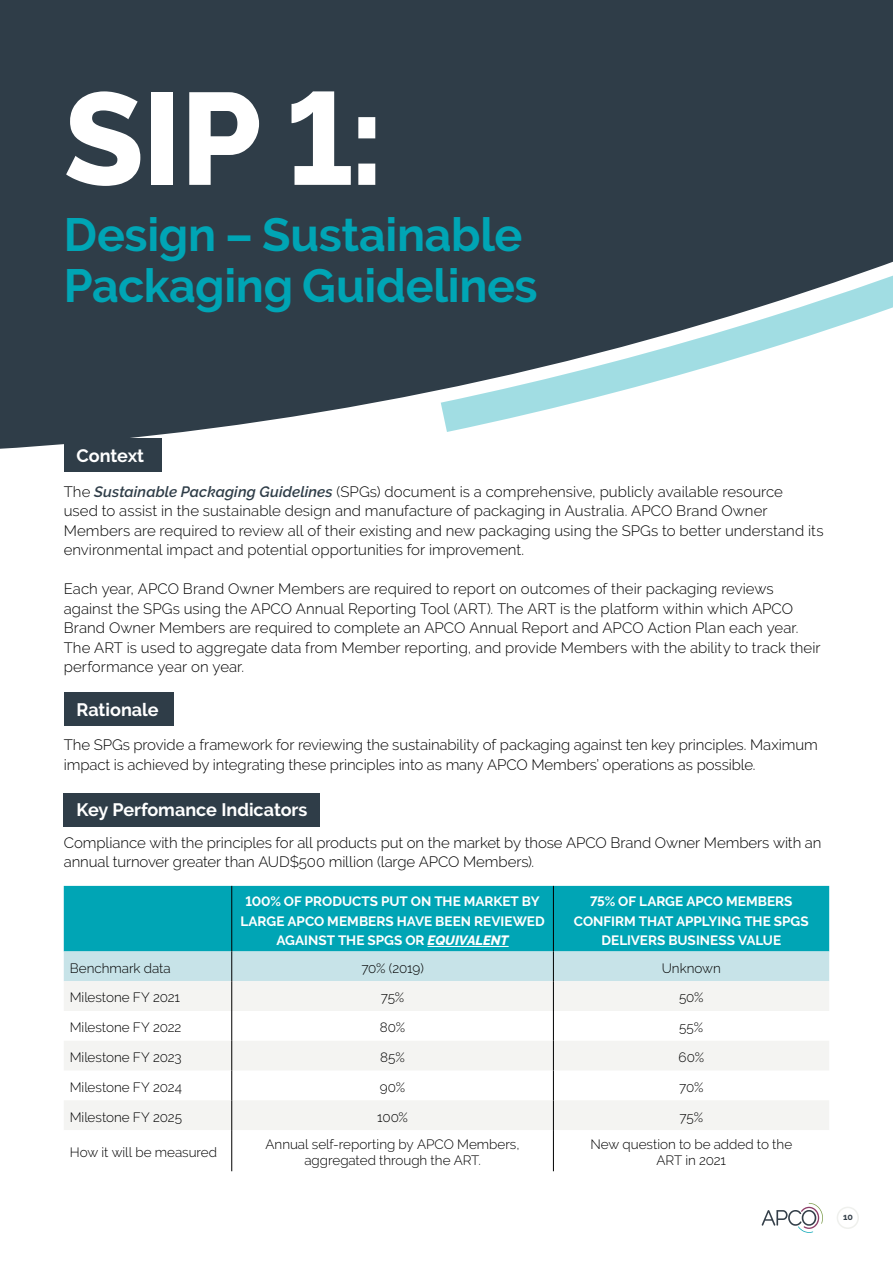
<style>
.page{position:relative;width:893px;height:1263px;background:#fff}
.page>*{position:absolute;margin:0;border:0;box-sizing:border-box;transform-origin:0 0}
.t1{font:800 130.5px "Raleway";color:#fff}
.t2{font:700 46.5px/51px "Raleway";letter-spacing:-.005em;color:#00a5b5}
.t3{font:700 18px "Raleway";color:#fff}
.t4{font:300 15px/19.5px "Raleway";color:#000}
.t5{font:300 13.5px/16.5px "Raleway";letter-spacing:-.005em;color:#000;text-align:center}
.t6{font:700 13.5px/19.5px "Raleway";color:#fff;text-align:center}
.t7{font:700 9px "Raleway";color:#333e48}
.s1{font-weight:600;font-style:italic;color:#2f3d48}
.s2{font-weight:800;font-style:italic}
</style>
<div class="page">
<svg style="left:0;top:0;width:893px;height:438px;background:#485660"></svg>
<div style="left:64px;top:692px;width:109px;height:34px;background:#2f3d48"></div>
<div style="left:64px;top:438px;width:98px;height:34px;background:#2f3d48"></div>
<div style="left:64px;top:793px;width:256px;height:34px;background:#2f3d48"></div>
<div style="left:64px;top:886px;width:765px;height:65px;background:#00a5b5"></div>
<div style="left:64px;top:951px;width:765px;height:30px;background:#c7e3e8"></div>
<svg style="left:64px;top:981px;width:765px;height:149px;fill:#f4f4f2"></svg>
<hr style="left:231px;top:886px;width:1px;height:65px;background:#000">
<hr style="left:553px;top:886px;width:1px;height:65px;background:#000">
<hr style="left:231px;top:951px;width:1px;height:30px;background:#000">
<hr style="left:553px;top:951px;width:1px;height:30px;background:#000">
<hr style="left:231px;top:981px;width:1px;height:30px;background:#000">
<hr style="left:553px;top:981px;width:1px;height:30px;background:#000">
<hr style="left:231px;top:1011px;width:1px;height:30px;background:#000">
<hr style="left:553px;top:1011px;width:1px;height:30px;background:#000">
<svg style="left:231px;top:1041px;width:1px;height:29px"></svg>
<svg style="left:553px;top:1041px;width:1px;height:29px"></svg>
<hr style="left:231px;top:1070px;width:1px;height:30px;background:#000">
<hr style="left:553px;top:1070px;width:1px;height:30px;background:#000">
<hr style="left:231px;top:1100px;width:1px;height:30px;background:#000">
<hr style="left:553px;top:1100px;width:1px;height:30px;background:#000">
<hr style="left:231px;top:1130px;width:1px;height:41px;background:#000">
<hr style="left:553px;top:1130px;width:1px;height:41px;background:#000">
<hr style="left:427px;top:946px;width:82px;height:1px;background:#fff">
<svg style="left:762px;top:1203px;width:61px;height:30px"></svg>
<div style="left:837px;top:1206px;width:22px;height:23px;border:2px solid #eff0ed;border-radius:50%"></div>
<h1 class="t1" style="left:64px;top:65px;width:322px">SIP 1:</h1>
<h2 class="t2" style="left:64px;top:209px;width:475px">Design – Sustainable<br>Packaging Guidelines</h2>
<p class="t3" style="left:77px;top:445px;width:69px">Context</p>
<p class="t4" style="left:64px;top:482px;width:761px">The <span class="s1">Sustainable Packaging Guidelines</span> (SPGs) document is a comprehensive, publicly available resource<br>used to assist in the sustainable design and manufacture of packaging in Australia. APCO Brand Owner Members are required to review all of their existing and new packaging using the SPGs to better understand its environmental impact and potential opportunities for improvement.</p>
<p class="t4" style="left:64px;top:579px;width:758px">Each year, APCO Brand Owner Members are required to report on outcomes of their packaging reviews against the SPGs using the APCO Annual Reporting Tool (ART). The ART is the platform within which APCO Brand Owner Members are required to complete an APCO Annual Report and APCO Action Plan each year.<br>The ART is used to aggregate data from Member reporting, and provide Members with the ability to track their performance year on year.</p>
<p class="t3" style="left:77px;top:699px;width:84px">Rationale</p>
<p class="t4" style="left:64px;top:735px;width:755px">The SPGs provide a framework for reviewing the sustainability of packaging against ten key principles. Maximum impact is achieved by integrating these principles into as many APCO Members’ operations as possible.</p>
<p class="t3" style="left:77px;top:799px;width:232px">Key Perfomance Indicators</p>
<p class="t4" style="left:64px;top:833px;width:759px">Compliance with the principles for all products put on the market by those APCO Brand Owner Members with an annual turnover greater than AUD$500 million (large APCO Members).</p>
<p class="t6" style="left:240px;top:892px;width:306px">100% OF PRODUCTS PUT ON THE MARKET BY<br>LARGE APCO MEMBERS HAVE BEEN REVIEWED<br>AGAINST THE SPGS OR <span class="s2">EQUIVALENT</span></p>
<p class="t6" style="left:574px;top:892px;width:236px">75% OF LARGE APCO MEMBERS<br>CONFIRM THAT APPLYING THE SPGS<br>DELIVERS BUSINESS VALUE</p>
<p class="t5" style="left:70px;top:959px;width:103px">Benchmark data</p>
<p class="t5" style="left:361px;top:959px;width:64px">70% (2019)</p>
<p class="t5" style="left:662px;top:959px;width:61px">Unknown</p>
<p class="t5" style="left:70px;top:989px;width:112px">Milestone FY 2021</p>
<p class="t5" style="left:381px;top:989px;width:25px">75%</p>
<p class="t5" style="left:679px;top:989px;width:26px">50%</p>
<p class="t5" style="left:70px;top:1019px;width:113px">Milestone FY 2022</p>
<p class="t5" style="left:380px;top:1019px;width:27px">80%</p>
<p class="t5" style="left:679px;top:1019px;width:26px">55%</p>
<p class="t5" style="left:70px;top:1049px;width:113px">Milestone FY 2023</p>
<p class="t5" style="left:380px;top:1049px;width:26px">85%</p>
<p class="t5" style="left:678px;top:1049px;width:27px">60%</p>
<p class="t5" style="left:70px;top:1079px;width:114px">Milestone FY 2024</p>
<p class="t5" style="left:380px;top:1079px;width:27px">90%</p>
<p class="t5" style="left:679px;top:1079px;width:26px">70%</p>
<p class="t5" style="left:70px;top:1108px;width:114px">Milestone FY 2025</p>
<p class="t5" style="left:377px;top:1108px;width:32px">100%</p>
<p class="t5" style="left:679px;top:1108px;width:25px">75%</p>
<p class="t5" style="left:70px;top:1144px;width:149px">How it will be measured</p>
<p class="t5" style="left:266px;top:1136px;width:256px">Annual self-reporting by APCO Members, aggregated through the ART.</p>
<p class="t5" style="left:590px;top:1136px;width:203px">New question to be added to the<br>ART in 2021</p>
<p class="t7" style="left:843px;top:1212px;width:11px">10</p>
</div>
